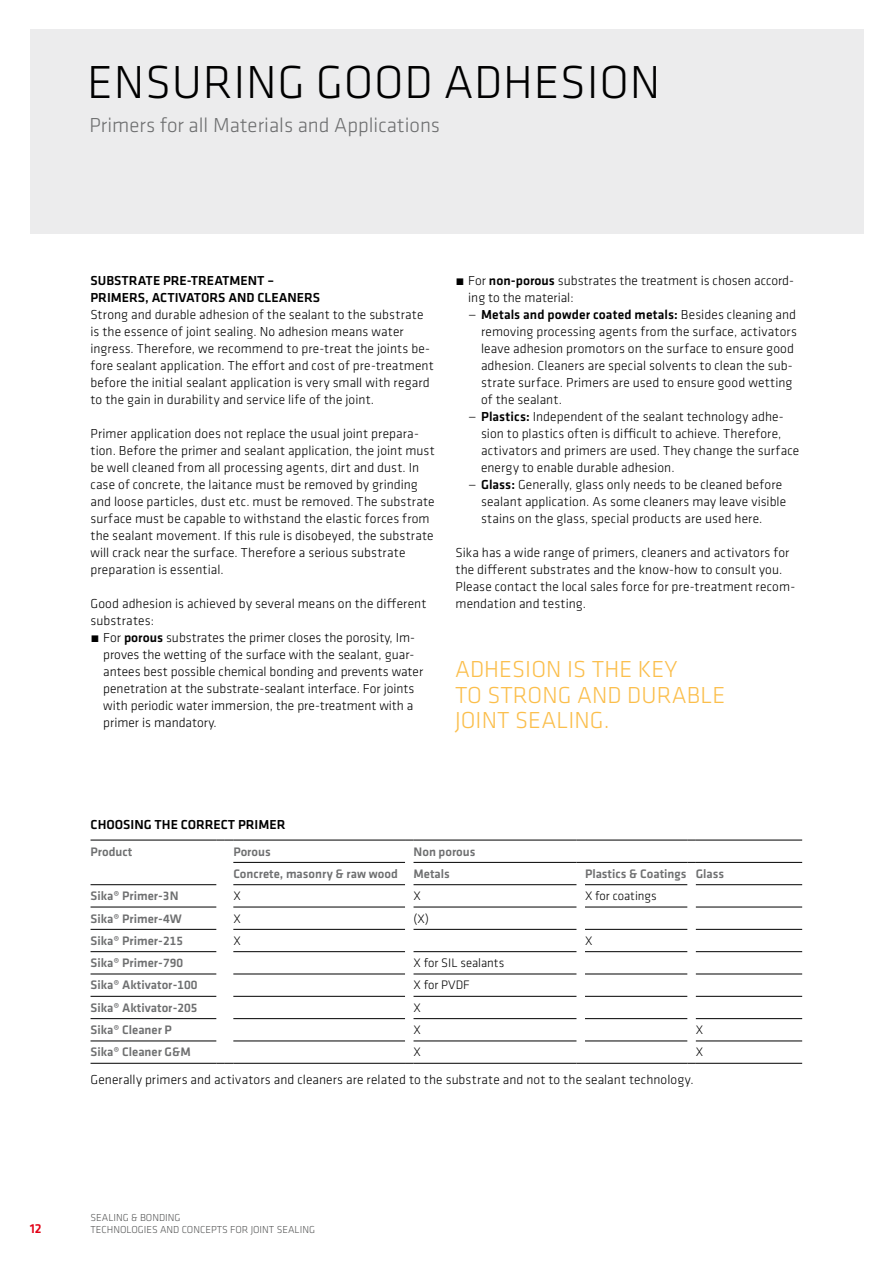
<style>
.page{position:relative;width:893px;height:1263px;background:#fff}
.page>*{position:absolute;margin:0;border:0;box-sizing:border-box;transform-origin:0 0}
.t1{font:300 48px "Klavika";letter-spacing:.015em;color:#000}
.t2{font:300 24px/25.5px "Klavika";letter-spacing:.005em;color:#fbbe4b}
.t3{font:300 21px "Klavika";color:#6e6f70}
.t4{font:300 13.5px/17px "Klavika";letter-spacing:.005em;color:#000}
.t5{font:500 13.5px/17px "Klavika";color:#000}
.t6{font:500 13.5px "Klavika";color:#e20015}
.t7{font:500 12.75px/22.4px "Klavika";color:#6e6f70}
.t8{font:300 12.75px "Klavika";color:#000}
.t9{font:300 10.5px/12.6px "Klavika";color:#565757}
.s1{font-weight:500}
</style>
<div class="page">
<div style="left:30px;top:30px;width:833px;height:204px;background:#ececed"></div>
<hr style="left:91px;top:884px;width:125px;height:1px;background:#000">
<hr style="left:233px;top:884px;width:172px;height:1px;background:#000">
<hr style="left:414px;top:884px;width:162px;height:1px;background:#000">
<hr style="left:585px;top:884px;width:102px;height:1px;background:#000">
<hr style="left:696px;top:884px;width:106px;height:1px;background:#000">
<hr style="left:91px;top:907px;width:125px;height:1px;background:#000">
<hr style="left:233px;top:907px;width:172px;height:1px;background:#000">
<hr style="left:414px;top:907px;width:162px;height:1px;background:#000">
<hr style="left:585px;top:907px;width:102px;height:1px;background:#000">
<hr style="left:696px;top:907px;width:106px;height:1px;background:#000">
<hr style="left:91px;top:929px;width:125px;height:1px;background:#000">
<hr style="left:233px;top:929px;width:172px;height:1px;background:#000">
<hr style="left:414px;top:929px;width:162px;height:1px;background:#000">
<hr style="left:585px;top:929px;width:102px;height:1px;background:#000">
<hr style="left:696px;top:929px;width:106px;height:1px;background:#000">
<hr style="left:91px;top:951px;width:125px;height:1px;background:#000">
<hr style="left:233px;top:951px;width:172px;height:1px;background:#000">
<hr style="left:414px;top:951px;width:162px;height:1px;background:#000">
<hr style="left:585px;top:951px;width:102px;height:1px;background:#000">
<hr style="left:696px;top:951px;width:106px;height:1px;background:#000">
<hr style="left:91px;top:974px;width:125px;height:1px;background:#000">
<hr style="left:233px;top:974px;width:172px;height:1px;background:#000">
<hr style="left:414px;top:974px;width:162px;height:1px;background:#000">
<hr style="left:585px;top:974px;width:102px;height:1px;background:#000">
<hr style="left:696px;top:974px;width:106px;height:1px;background:#000">
<hr style="left:91px;top:996px;width:125px;height:1px;background:#000">
<hr style="left:233px;top:996px;width:172px;height:1px;background:#000">
<hr style="left:414px;top:996px;width:162px;height:1px;background:#000">
<hr style="left:585px;top:996px;width:102px;height:1px;background:#000">
<hr style="left:696px;top:996px;width:106px;height:1px;background:#000">
<hr style="left:91px;top:1018px;width:125px;height:1px;background:#000">
<hr style="left:233px;top:1018px;width:172px;height:1px;background:#000">
<hr style="left:414px;top:1018px;width:162px;height:1px;background:#000">
<hr style="left:585px;top:1018px;width:102px;height:1px;background:#000">
<hr style="left:696px;top:1018px;width:106px;height:1px;background:#000">
<hr style="left:91px;top:1041px;width:125px;height:1px;background:#000">
<hr style="left:233px;top:1041px;width:172px;height:1px;background:#000">
<hr style="left:414px;top:1041px;width:162px;height:1px;background:#000">
<hr style="left:585px;top:1041px;width:102px;height:1px;background:#000">
<hr style="left:696px;top:1041px;width:106px;height:1px;background:#000">
<hr style="left:233px;top:862px;width:172px;height:1px;background:#000">
<hr style="left:414px;top:862px;width:162px;height:1px;background:#000">
<hr style="left:585px;top:862px;width:102px;height:1px;background:#000">
<hr style="left:696px;top:862px;width:106px;height:1px;background:#000">
<hr style="left:91px;top:840px;width:125px;height:1px;background:#000">
<svg style="left:216px;top:840px;width:17px;height:1px"></svg>
<hr style="left:233px;top:840px;width:172px;height:1px;background:#000">
<hr style="left:414px;top:840px;width:162px;height:1px;background:#000">
<hr style="left:585px;top:840px;width:102px;height:1px;background:#000">
<hr style="left:696px;top:840px;width:106px;height:1px;background:#000">
<hr style="left:91px;top:1063px;width:125px;height:1px;background:#000">
<svg style="left:216px;top:1063px;width:17px;height:1px"></svg>
<hr style="left:233px;top:1063px;width:172px;height:1px;background:#000">
<hr style="left:414px;top:1063px;width:162px;height:1px;background:#000">
<hr style="left:585px;top:1063px;width:102px;height:1px;background:#000">
<hr style="left:696px;top:1063px;width:106px;height:1px;background:#000">
<h1 class="t1" style="left:87px;top:53px;width:574px">ENSURING GOOD ADHESION</h1>
<h3 class="t3" style="left:90px;top:112px;width:352px">Primers for all Materials and Applications</h3>
<p class="t5" style="left:91px;top:272px;width:231px">SUBSTRATE PRE-TREATMENT –<br>PRIMERS, ACTIVATORS AND CLEANERS</p>
<p class="t4" style="left:91px;top:306px;width:345px">Strong and durable adhesion of the sealant to the substrate is the essence of joint sealing. No adhesion means water ingress. Therefore, we recommend to pre-treat the joints be&shy;fore sealant application. The effort and cost of pre-treatment before the initial sealant application is very small with regard to the gain in durability and service life of the joint.</p>
<p class="t4" style="left:91px;top:425px;width:346px">Primer application does not replace the usual joint prepara&shy;tion. Before the primer and sealant application, the joint must be well cleaned from all processing agents, dirt and dust. In case of concrete, the laitance must be removed by grinding and loose particles, dust etc. must be removed. The substrate surface must be capable to withstand the elastic forces from the sealant movement. If this rule is disobeyed, the substrate will crack near the surface. Therefore a serious substrate preparation is essential.</p>
<p class="t4" style="left:91px;top:595px;width:337px">Good adhesion is achieved by several means on the different</p>
<p class="t4" style="left:91px;top:612px;width:65px">substrates:</p>
<p class="t4" style="left:91px;top:629px;width:326px">́ For <span class="s1">porous</span> substrates the primer closes the porosity, Im-</p>
<p class="t4" style="left:103px;top:646px;width:313px">proves the wetting of the surface with the sealant, guar-</p>
<p class="t4" style="left:103px;top:663px;width:321px">antees best possible chemical bonding and prevents water</p>
<p class="t4" style="left:103px;top:680px;width:313px">penetration at the substrate-sealant interface. For joints</p>
<p class="t4" style="left:103px;top:697px;width:312px">with periodic water immersion, the pre-treatment with a</p>
<p class="t4" style="left:103px;top:714px;width:115px">primer is mandatory.</p>
<p class="t4" style="left:468px;top:272px;width:327px;text-indent:-13px">́ For <span class="s1">non-porous</span> substrates the treatment is chosen accord&shy;ing to the material:</p>
<p class="t4" style="left:481px;top:306px;width:317px;text-indent:-13px">— <span class="s1">Metals and powder coated metals:</span> Besides cleaning and removing processing agents from the surface, activators leave adhesion promotors on the surface to ensure good adhesion. Cleaners are special solvents to clean the sub&shy;strate surface. Primers are used to ensure good wetting of the sealant.</p>
<p class="t4" style="left:481px;top:408px;width:320px;text-indent:-13px">— <span class="s1">Plastics:</span> Independent of the sealant technology adhe&shy;sion to plastics often is difficult to achieve. Therefore, activators and primers are used. They change the surface energy to enable durable adhesion.</p>
<p class="t4" style="left:481px;top:476px;width:307px;text-indent:-13px">— <span class="s1">Glass:</span> Generally, glass only needs to be cleaned before sealant application. As some cleaners may leave visible stains on the glass, special products are used here.</p>
<p class="t4" style="left:455px;top:544px;width:341px">Sika has a wide range of primers, cleaners and activators for the different substrates and the know-how to consult you.<br>Please contact the local sales force for pre-treatment recom&shy;mendation and testing.</p>
<h2 class="t2" style="left:455px;top:656px;width:272px">ADHESION IS THE KEY<br>TO STRONG AND DURABLE<br>JOINT SEALING.</h2>
<p class="t5" style="left:91px;top:816px;width:196px">CHOOSING THE CORRECT PRIMER</p>
<p class="t7" style="left:91px;top:840px;width:43px">Product</p>
<p class="t7" style="left:233px;top:840px;width:39px">Porous</p>
<p class="t7" style="left:233px;top:840px;width:244px;text-indent:180px">Non porous<br>Concrete, masonry &amp; raw wood Metals</p>
<p class="t7" style="left:585px;top:862px;width:141px">Plastics &amp; Coatings Glass</p>
<p class="t7" style="left:91px;top:884px;width:89px">Sika® Primer-3N</p>
<p class="t8" style="left:233px;top:888px;width:9px">X</p>
<p class="t8" style="left:414px;top:888px;width:9px">X</p>
<p class="t8" style="left:585px;top:888px;width:73px">X for coatings</p>
<p class="t7" style="left:91px;top:907px;width:93px">Sika® Primer-4W</p>
<p class="t8" style="left:233px;top:911px;width:9px">X</p>
<p class="t8" style="left:414px;top:911px;width:17px">(X)</p>
<p class="t7" style="left:91px;top:929px;width:94px">Sika® Primer-215</p>
<p class="t8" style="left:233px;top:933px;width:9px">X</p>
<p class="t8" style="left:585px;top:933px;width:9px">X</p>
<p class="t7" style="left:91px;top:951px;width:94px">Sika® Primer-790</p>
<p class="t8" style="left:414px;top:955px;width:92px">X for SIL sealants</p>
<p class="t7" style="left:91px;top:974px;width:108px">Sika® Aktivator-100</p>
<p class="t8" style="left:414px;top:977px;width:58px">X for PVDF</p>
<p class="t7" style="left:91px;top:996px;width:108px">Sika® Aktivator-205</p>
<p class="t8" style="left:414px;top:1000px;width:9px">X</p>
<p class="t7" style="left:91px;top:1018px;width:83px">Sika® Cleaner P</p>
<p class="t8" style="left:414px;top:1022px;width:9px">X</p>
<p class="t8" style="left:696px;top:1022px;width:9px">X</p>
<p class="t7" style="left:91px;top:1041px;width:102px">Sika® Cleaner G&amp;M</p>
<p class="t8" style="left:414px;top:1044px;width:9px">X</p>
<p class="t8" style="left:696px;top:1044px;width:9px">X</p>
<p class="t4" style="left:91px;top:1071px;width:605px">Generally primers and activators and cleaners are related to the substrate and not to the sealant technology.</p>
<p class="t6" style="left:30px;top:1219px;width:13px">12</p>
<p class="t9" style="left:91px;top:1211px;width:226px">SEALING &amp; BONDING<br>TECHNOLOGIES AND CONCEPTS FOR JOINT SEALING</p>
</div>
